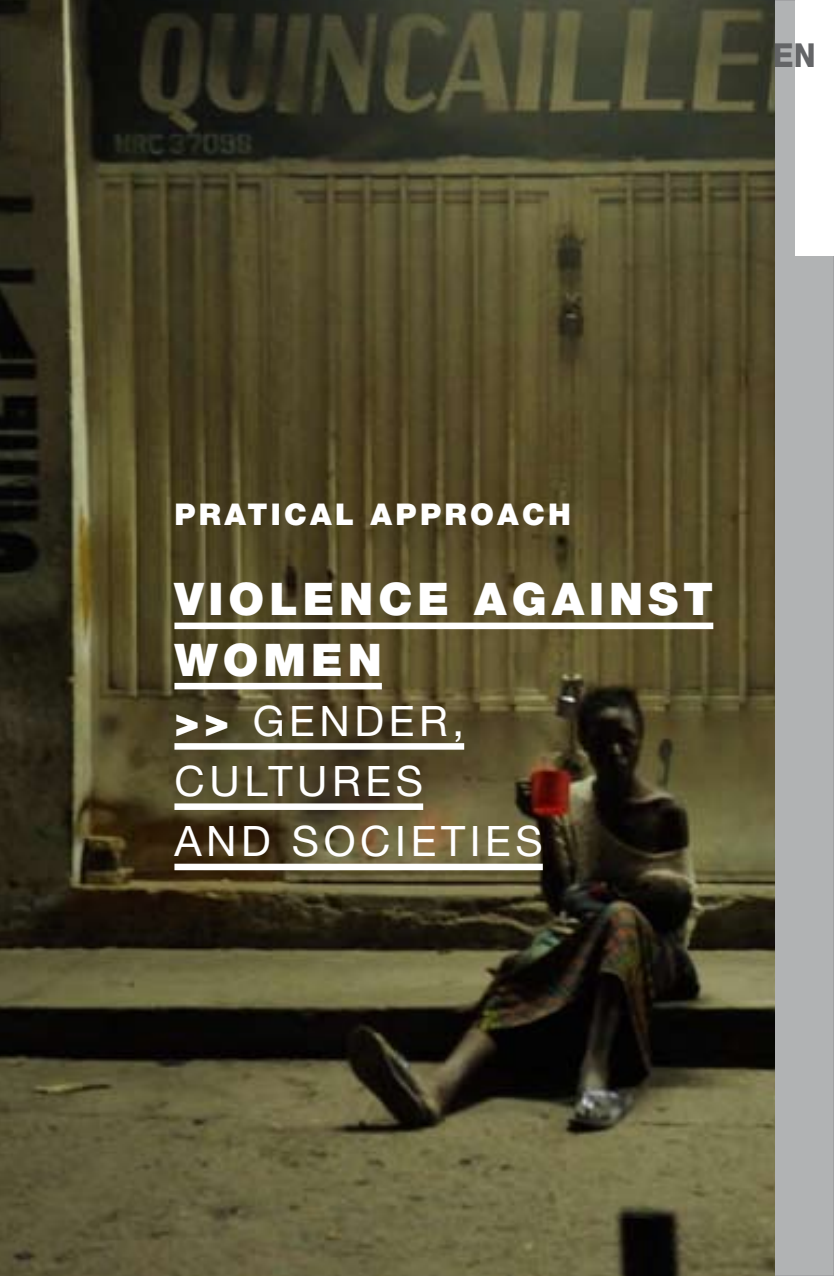
<style>
.page{position:relative;width:834px;height:1276px;background:#fff}
.page>*{position:absolute;margin:0;border:0;box-sizing:border-box;transform-origin:0 0}
.t1{font:900 45px/60.3px "Helvetica Neue";letter-spacing:.11em;color:#fff}
.t2{font:42px/60.3px "Helvetica Neue";letter-spacing:.11em;color:#fff}
.t3{font:800 33px "Helvetica Neue";color:#646567;scale:.92 1}
.t4{font:900 30px "Helvetica Neue";letter-spacing:.11em;color:#fff}
.s1{font-weight:900}
</style>
<div class="page">
<div style="left:0;top:0;width:833px;height:1276px;background:#b1b3b4"></div>
<div style="left:795px;top:0;width:38px;height:255px;background:#fff"></div>
<img style="left:0;top:0;width:774px;height:1276px">
<div style="left:174px;top:622px;width:539px;height:7px;background:#fff"></div>
<div style="left:174px;top:683px;width:208px;height:6px;background:#fff"></div>
<div style="left:174px;top:743px;width:290px;height:6px;background:#fff"></div>
<div style="left:174px;top:803px;width:249px;height:7px;background:#fff"></div>
<div style="left:174px;top:863px;width:368px;height:7px;background:#fff"></div>
<p class="t3" style="left:772px;top:36px;width:48px">EN</p>
<p class="t4" style="left:174px;top:496px;width:398px">PRATICAL APPROACH</p>
<p class="t1" style="left:174px;top:569px;width:540px">VIOLENCE AGAINST<br>WOMEN</p>
<p class="t2" style="left:174px;top:690px;width:370px"><span class="s1">&gt;&gt;</span> GENDER,<br>CULTURES<br>AND SOCIETIES</p>
</div>
